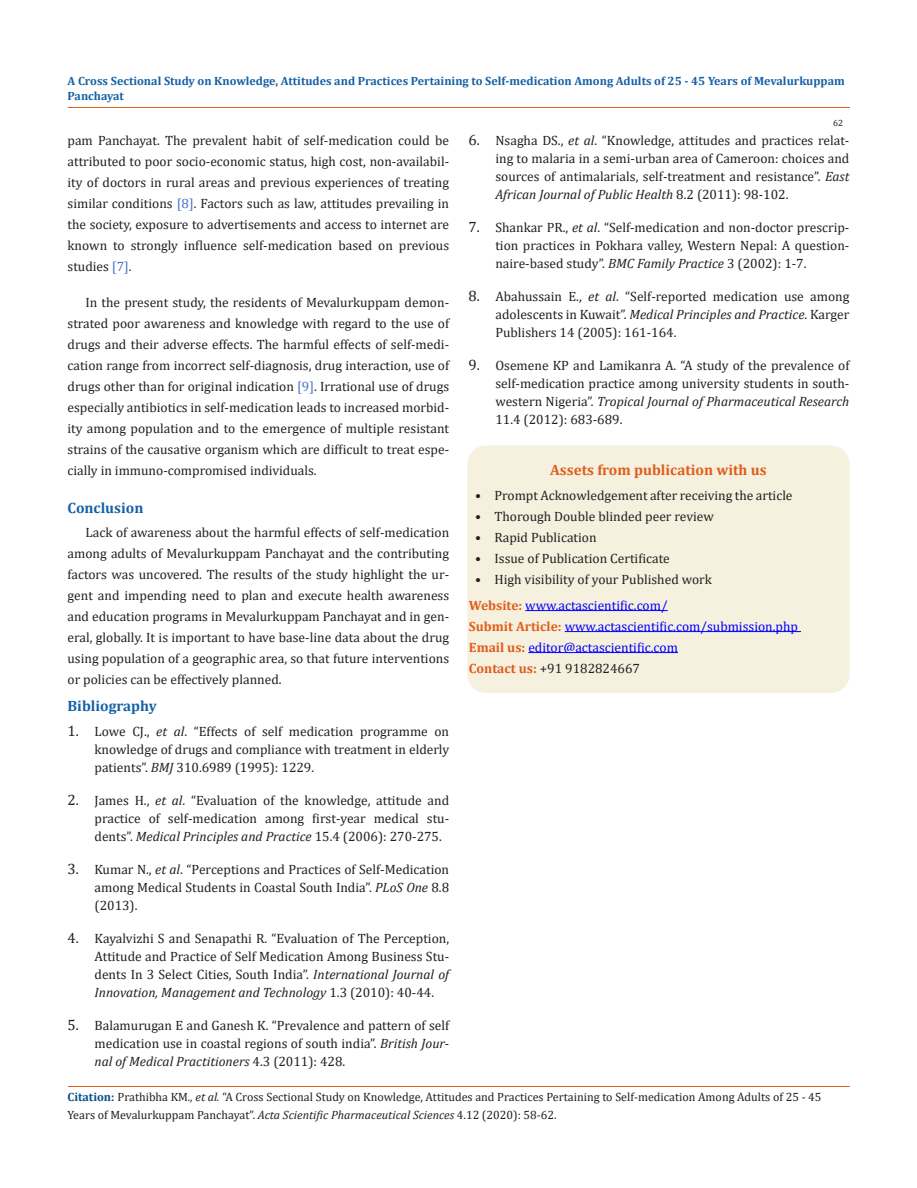
<style>
.page{position:relative;width:917px;height:1188px;background:#fff}
.page>*{position:absolute;margin:0;border:0;box-sizing:border-box;transform-origin:0 0}
.t1{font:700 15px "Cambria";color:#e05d1a}
.t2{font:700 15px "Cambria";color:#1560a6}
.t3{font:13.5px/21px "Cambria";color:#231f20;text-align:justify}
.t4{font:13.5px "Cambria";color:#00f}
.t5{font:12px/18px "Cambria";color:#231f20}
.t6{font:700 12px/15px "Cambria";color:#1560a6}
.t7{font:9px "Cambria";color:#231f20}
.s1{color:#4472c4}
.s2{font-size:15px}
.s3{font-style:italic}
.s4{font-weight:700;color:#e05d1a}
.s5{font-weight:700;color:#035089}
</style>
<div class="page">
<div style="left:468px;top:446px;width:380px;height:246px;background:#f6f0df;border-radius:18px"></div>
<div style="left:467px;top:446px;width:382px;height:247px;border:2px solid #f6f0df;border-radius:18px"></div>
<hr style="left:525px;top:610px;width:142px;height:1px;background:#00f">
<hr style="left:564px;top:631px;width:237px;height:1px;background:#00f">
<hr style="left:528px;top:652px;width:150px;height:1px;background:#00f">
<hr style="left:68px;top:108px;width:781px;height:1px;background:#e05d1a">
<hr style="left:68px;top:1086px;width:781px;height:1px;background:#e05d1a">
<p class="t6" style="left:68px;top:73px;width:778px">A Cross Sectional Study on Knowledge, Attitudes and Practices Pertaining to Self-medication Among Adults of 25 - 45 Years of Mevalurkuppam<br>Panchayat</p>
<p class="t3" style="left:68px;top:130px;width:383px">pam Panchayat. The prevalent habit of self-medication could be attributed to poor socio-economic status, high cost, non-availabil&shy;ity of doctors in rural areas and previous experiences of treating similar conditions <span class="s1">[8]</span>. Factors such as law, attitudes prevailing in the society, exposure to advertisements and access to internet are known to strongly influence self-medication based on previous studies <span class="s1">[7]</span>.</p>
<p class="t3" style="left:68px;top:292px;width:383px;text-indent:18px">In the present study, the residents of Mevalurkuppam demon&shy;strated poor awareness and knowledge with regard to the use of drugs and their adverse effects. The harmful effects of self-medi&shy;cation range from incorrect self-diagnosis, drug interaction, use of drugs other than for original indication <span class="s1">[9]</span>. Irrational use of drugs especially antibiotics in self-medication leads to increased morbid&shy;ity among population and to the emergence of multiple resistant strains of the causative organism which are difficult to treat espe&shy;cially in immuno-compromised individuals.</p>
<p class="t2" style="left:68px;top:497px;width:77px">Conclusion</p>
<p class="t3" style="left:68px;top:522px;width:383px;text-indent:18px">Lack of awareness about the harmful effects of self-medication among adults of Mevalurkuppam Panchayat and the contributing factors was uncovered. The results of the study highlight the ur&shy;gent and impending need to plan and execute health awareness and education programs in Mevalurkuppam Panchayat and in gen&shy;eral, globally. It is important to have base-line data about the drug using population of a geographic area, so that future interventions or policies can be effectively planned.</p>
<p class="t2" style="left:68px;top:696px;width:91px">Bibliography</p>
<p class="t3" style="left:94px;top:723px;width:356px;line-height:18px;text-indent:-27px"><span class="s2">1.</span> Lowe CJ., <span class="s3">et al</span>. “Effects of self medication programme on knowledge of drugs and compliance with treatment in elderly patients”. <span class="s3">BMJ</span> 310.6989 (1995): 1229.</p>
<p class="t3" style="left:94px;top:792px;width:356px;line-height:18px;text-indent:-27px"><span class="s2">2.</span> James H., <span class="s3">et al</span>. “Evaluation of the knowledge, attitude and practice of self-medication among first-year medical stu&shy;dents”. <span class="s3">Medical Principles and Practice</span> 15.4 (2006): 270-275.</p>
<p class="t3" style="left:94px;top:861px;width:356px;line-height:18px;text-indent:-27px"><span class="s2">3.</span> Kumar N., <span class="s3">et al</span>. “Perceptions and Practices of Self-Medication among Medical Students in Coastal South India”. <span class="s3">PLoS One</span> 8.8 (2013).</p>
<p class="t3" style="left:94px;top:930px;width:356px;line-height:18px;text-indent:-27px"><span class="s2">4.</span> Kayalvizhi S and Senapathi R. “Evaluation of The Perception, Attitude and Practice of Self Medication Among Business Stu&shy;dents In 3 Select Cities, South India”. <span class="s3">International Journal of Innovation, Management and Technology</span> 1.3 (2010): 40-44.</p>
<p class="t3" style="left:94px;top:1017px;width:356px;line-height:18px;text-indent:-27px"><span class="s2">5.</span> Balamurugan E and Ganesh K. “Prevalence and pattern of self medication use in coastal regions of south india”. <span class="s3">British Jour&shy;nal of Medical Practitioners</span> 4.3 (2011): 428.</p>
<p class="t7" style="left:833px;top:118px;width:11px">62</p>
<p class="t3" style="left:495px;top:132px;width:355px;line-height:18px;text-indent:-27px"><span class="s2">6.</span> Nsagha DS., <span class="s3">et al</span>. “Knowledge, attitudes and practices relat&shy;ing to malaria in a semi-urban area of Cameroon: choices and sources of antimalarials, self-treatment and resistance”. <span class="s3">East African Journal of Public Health</span> 8.2 (2011): 98-102.</p>
<p class="t3" style="left:495px;top:219px;width:355px;line-height:18px;text-indent:-27px"><span class="s2">7.</span> Shankar PR., <span class="s3">et al</span>. “Self-medication and non-doctor prescrip&shy;tion practices in Pokhara valley, Western Nepal: A question&shy;naire-based study”. <span class="s3">BMC Family Practice</span> 3 (2002): 1-7.</p>
<p class="t3" style="left:495px;top:288px;width:355px;line-height:18px;text-indent:-27px"><span class="s2">8.</span> Abahussain E., <span class="s3">et al</span>. “Self-reported medication use among adolescents in Kuwait”. <span class="s3">Medical Principles and Practice</span>. Karger Publishers 14 (2005): 161-164.</p>
<p class="t3" style="left:495px;top:357px;width:355px;line-height:18px;text-indent:-27px"><span class="s2">9.</span> Osemene KP and Lamikanra A. “A study of the prevalence of self-medication practice among university students in south&shy;western Nigeria”. <span class="s3">Tropical Journal of Pharmaceutical Research </span>11.4 (2012): 683-689.</p>
<p class="t1" style="left:550px;top:460px;width:218px">Assets from publication with us</p>
<p class="t3" style="left:475px;top:485px;width:319px">• Prompt Acknowledgement after receiving the article</p>
<p class="t3" style="left:475px;top:506px;width:240px">• Thorough Double blinded peer review</p>
<p class="t3" style="left:475px;top:527px;width:123px">• Rapid Publication</p>
<p class="t3" style="left:475px;top:548px;width:196px">• Issue of Publication Certificate</p>
<p class="t3" style="left:475px;top:569px;width:238px">• High visibility of your Published work</p>
<p class="t4" style="left:469px;top:597px;width:200px"><span class="s4">Website:</span> www.actascientific.com/</p>
<p class="t4" style="left:469px;top:618px;width:330px"><span class="s4">Submit Article:</span> www.actascientific.com/submission.php</p>
<p class="t4" style="left:469px;top:639px;width:210px"><span class="s4">Email us:</span> editor@actascientific.com</p>
<p class="t3" style="left:469px;top:658px;width:173px"><span class="s4">Contact us:</span> +91 9182824667</p>
<p class="t5" style="left:68px;top:1088px;width:755px"><span class="s5">Citation:</span> Prathibha KM<span class="s3">., et al.</span> “A Cross Sectional Study on Knowledge, Attitudes and Practices Pertaining to Self-medication Among Adults of 25 - 45<br>Years of Mevalurkuppam Panchayat”. <span class="s3">Acta Scientific Pharmaceutical Sciences</span> 4.12 (2020): 58-62.</p>
</div>
